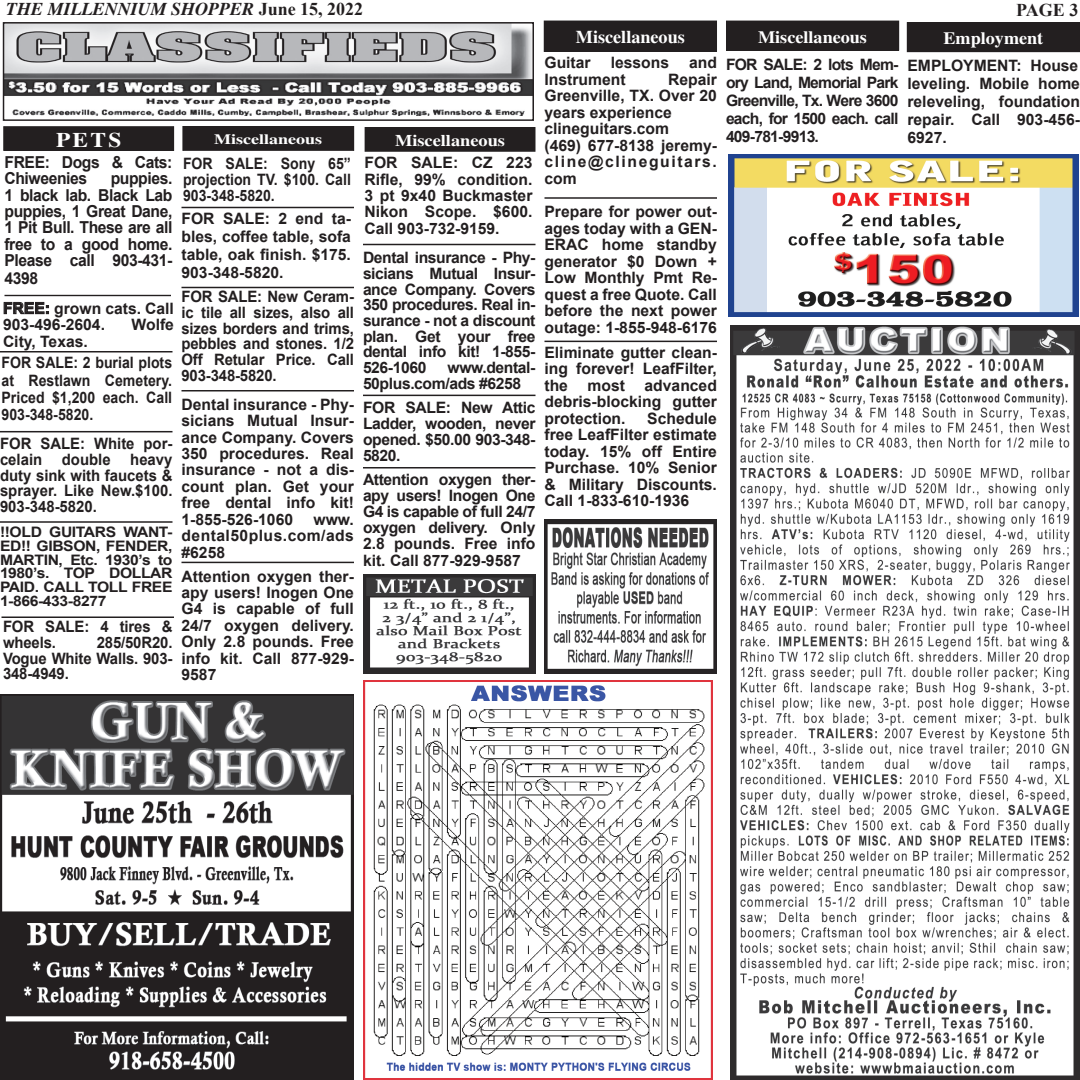
<style>
.page{position:relative;width:1080px;height:1080px;background:#fff}
.page>*{position:absolute;margin:0;border:0;box-sizing:border-box;transform-origin:0 0}
.t1{font:700 20.85px "Times";color:#fff;scale:1.11 1}
.t2{font:700 18.15px "Times";color:#fff}
.t3{font:italic 700 18px "Times New Roman";color:#231f20}
.t4{font:700 18px "Times New Roman";color:#231f20}
.t5{font:700 17.4px "Times";color:#fff;scale:1.04 1}
.t6{font:700 16.5px/16.5px "Arial";letter-spacing:-.025em;color:#231f20;scale:.95 1}
.t7{font:700 16.5px "Times";color:#fff;scale:1.11 1}
.t8{font:700 15.75px/16.5px "Arial";color:#231f20;text-align:justify}
.t9{font:700 15.75px/15.8px "Arial";color:#231f20;text-align:justify;scale:.95 1}
.t10{font:700 15.75px/17.2px "Arial";color:#231f20;text-align:justify;scale:.9 1}
.t11{font:700 15.75px/15.8px "Arial";letter-spacing:-.025em;color:#231f20}
.t12{font:700 14.4px/13.8px "Arial";letter-spacing:-.025em;color:#231f20;text-align:justify;scale:1.09 1}
.t13{font:700 14.4px "Times";color:#fff;scale:1.25 1}
.s1{font-style:normal}
</style>
<div class="page">
<div style="left:183px;top:127px;width:171px;height:23px;background:#231f20"></div>
<div style="left:182px;top:126px;width:172px;height:25px;border:1px solid #231f20"></div>
<div style="left:4px;top:127px;width:170px;height:23px;background:#231f20"></div>
<div style="left:3px;top:126px;width:171px;height:25px;border:1px solid #231f20"></div>
<div style="left:365px;top:128px;width:170px;height:23px;background:#231f20"></div>
<div style="left:365px;top:127px;width:170px;height:25px;border:1px solid #231f20"></div>
<hr style="left:4px;top:295px;width:167px;height:1px;background:#231f20">
<hr style="left:182px;top:207px;width:172px;height:1px;background:#231f20">
<div style="left:544px;top:21px;width:173px;height:30px;background:#231f20"></div>
<div style="left:544px;top:21px;width:173px;height:31px;border:1px solid #231f20"></div>
<svg style="left:3px;top:302px;width:46px;height:13px"></svg>
<hr style="left:0;top:351px;width:172px;height:1px;background:#231f20">
<div style="left:907px;top:23px;width:172px;height:29px;background:#231f20"></div>
<div style="left:907px;top:22px;width:173px;height:30px;border:1px solid #231f20"></div>
<hr style="left:182px;top:287px;width:172px;height:1px;background:#231f20">
<div style="left:727px;top:21px;width:172px;height:29px;background:#231f20"></div>
<div style="left:726px;top:21px;width:173px;height:30px;border:1px solid #231f20"></div>
<img style="left:5px;top:24px;width:527px;height:92px">
<div style="left:3px;top:22px;width:531px;height:99px;border:1px solid #231f20"></div>
<hr style="left:0;top:431px;width:172px;height:1px;background:#231f20">
<img style="left:729px;top:154px;width:349px;height:162px">
<img style="left:364px;top:575px;width:172px;height:99px">
<hr style="left:0;top:521px;width:172px;height:2px;background:#231f20">
<hr style="left:2px;top:617px;width:172px;height:1px;background:#231f20">
<hr style="left:182px;top:390px;width:172px;height:1px;background:#231f20">
<hr style="left:544px;top:197px;width:173px;height:2px;background:#231f20">
<hr style="left:363px;top:244px;width:173px;height:1px;background:#231f20">
<img style="left:544px;top:519px;width:172px;height:155px">
<hr style="left:182px;top:562px;width:172px;height:1px;background:#231f20">
<img style="left:363px;top:680px;width:350px;height:400px">
<img style="left:0;top:694px;width:354px;height:386px">
<img style="left:730px;top:325px;width:350px;height:755px">
<hr style="left:363px;top:395px;width:173px;height:1px;background:#231f20">
<hr style="left:544px;top:341px;width:173px;height:1px;background:#231f20">
<hr style="left:363px;top:467px;width:173px;height:2px;background:#231f20">
<p class="t3" style="left:6px;top:-2px;width:359px">THE MILLENNIUM SHOPPER <span class="s1">June 15, 2022</span></p>
<p class="t4" style="left:1016px;top:-3px;width:64px">PAGE 3</p>
<h1 class="t1" style="left:56px;top:127px;width:60px">PETS</h1>
<p class="t13" style="left:214px;top:131px;width:88px">Miscellaneous</p>
<p class="t6" style="left:4px;top:154px;width:178px">FREE: Dogs &amp; Cats:<br>Chiweenies</p>
<p class="t10" style="left:183px;top:156px;width:188px;line-height:15.8px">FOR SALE: Sony 65” projection TV. $100. Call 903-348-5820.</p>
<p class="t8" style="left:182px;top:210px;width:171px;line-height:18px">FOR SALE: 2 end ta&shy;bles, coffee table, sofa table, oak finish. $175.<br>903-348-5820.</p>
<p class="t6" style="left:4px;top:171px;width:178px;text-align:justify;text-indent:106px">puppies.<br>1 black lab. Black Lab puppies, 1 Great Dane, 1 Pit Bull. These are all free to a good home.<br>Please call 903-431-</p>
<p class="t6" style="left:4px;top:271px;width:37px">4398</p>
<p class="t8" style="left:3px;top:300px;width:173px">FREE: grown cats. Call<br>903-496-2604.</p>
<p class="t8" style="left:132px;top:317px;width:44px">Wolfe</p>
<p class="t8" style="left:3px;top:333px;width:86px">City, Texas.</p>
<p class="t10" style="left:2px;top:355px;width:191px">FOR SALE: 2 burial plots at Restlawn Cemetery.<br>Priced $1,200 each. Call 903-348-5820.</p>
<p class="t9" style="left:0;top:436px;width:183px">FOR SALE: White por&shy;celain double heavy duty sink with faucets &amp; sprayer. Like New.$100.<br>903-348-5820.</p>
<p class="t12" style="left:0;top:525px;width:160px">!!OLD GUITARS WANT-ED!! GIBSON, FENDER, MARTIN, Etc. 1930’s to 1980’s. TOP DOLLAR PAID. CALL TOLL FREE 1-866-433-8277</p>
<p class="t9" style="left:3px;top:619px;width:180px">FOR SALE: 4 tires &amp; wheels.</p>
<p class="t9" style="left:3px;top:635px;width:180px;text-indent:94px">285/50R20.<br>Vogue White Walls. 903- 348-4949.</p>
<p class="t9" style="left:182px;top:289px;width:183px">FOR SALE: New Ceram&shy;ic tile all sizes, also all sizes borders and trims, pebbles and stones. 1/2<br>Off Retular Price. Call 903-348-5820.</p>
<p class="t8" style="left:182px;top:396px;width:174px">Dental insurance - Phy&shy;sicians Mutual Insur&shy;ance Company. Covers 350 procedures. Real insurance - not a dis&shy;count plan. Get your free dental info kit!<br>1-855-526-1060</p>
<p class="t8" style="left:182px;top:511px;width:174px;text-indent:132px">www. dental50plus.com/ads #6258</p>
<p class="t8" style="left:182px;top:568px;width:174px">Attention oxygen ther&shy;apy users! Inogen One G4 is capable of full 24/7 oxygen delivery.<br>Only 2.8 pounds. Free info kit. Call 877-929- 9587</p>
<p class="t2" style="left:576px;top:26px;width:110px">Miscellaneous</p>
<p class="t5" style="left:758px;top:26px;width:106px">Miscellaneous</p>
<p class="t5" style="left:943px;top:28px;width:97px">Employment</p>
<p class="t8" style="left:544px;top:55px;width:48px">Guitar</p>
<p class="t8" style="left:611px;top:55px;width:60px">lessons</p>
<p class="t8" style="left:689px;top:55px;width:29px">and</p>
<p class="t8" style="left:544px;top:72px;width:83px">Instrument</p>
<p class="t8" style="left:726px;top:56px;width:174px;line-height:18px">FOR SALE: 2 lots Mem&shy;ory Land, Memorial Park Greenville, Tx. Were 3600 each, for 1500 each. call 409-781-9913.</p>
<p class="t8" style="left:908px;top:57px;width:174px;line-height:18px">EMPLOYMENT: House leveling. Mobile home releveling, foundation repair. Call 903-456-</p>
<p class="t8" style="left:544px;top:72px;width:174px;text-align:left;text-indent:124px">Repair<br>Greenville, TX. Over 20 years experience clineguitars.com<br>(469) 677-8138 jeremy&shy;cline@clineguitars. com</p>
<p class="t7" style="left:395px;top:131px;width:101px">Miscellaneous</p>
<p class="t8" style="left:908px;top:130px;width:41px">6927.</p>
<p class="t8" style="left:364px;top:155px;width:170px">FOR SALE: CZ 223<br>Rifle, 99% condition.<br>3 pt 9x40 Buckmaster Nikon Scope. $600.<br>Call 903-732-9159.</p>
<p class="t8" style="left:545px;top:204px;width:174px">Prepare for power out&shy;ages today with a GEN-ERAC home standby generator $0 Down + Low Monthly Pmt Re&shy;quest a free Quote. Call before the next power outage: 1-855-948-6176</p>
<p class="t8" style="left:545px;top:345px;width:174px">Eliminate gutter clean&shy;ing forever! LeafFilter, the most advanced debris-blocking gutter protection.</p>
<p class="t8" style="left:363px;top:250px;width:174px;line-height:15.8px">Dental insurance - Phy&shy;sicians Mutual Insur&shy;ance Company. Covers 350 procedures. Real in&shy;surance - not a discount plan. Get your free dental info kit! 1-855- 526-1060</p>
<p class="t11" style="left:363px;top:360px;width:174px;text-indent:85px">www.dental-<br>50plus.com/ads #6258</p>
<p class="t8" style="left:363px;top:401px;width:174px;line-height:15.8px">FOR SALE: New Attic Ladder, wooden, never opened. $50.00 903-348- 5820.</p>
<p class="t8" style="left:363px;top:472px;width:174px">Attention oxygen ther&shy;apy users! Inogen One G4 is capable of full 24/7 oxygen delivery. Only 2.8 pounds. Free info kit. Call 877-929-9587</p>
<p class="t8" style="left:545px;top:410px;width:174px;text-indent:103px">Schedule free LeafFilter estimate today. 15% off Entire Purchase. 10% Senior &amp; Military Discounts.<br>Call 1-833-610-1936</p>
</div>
